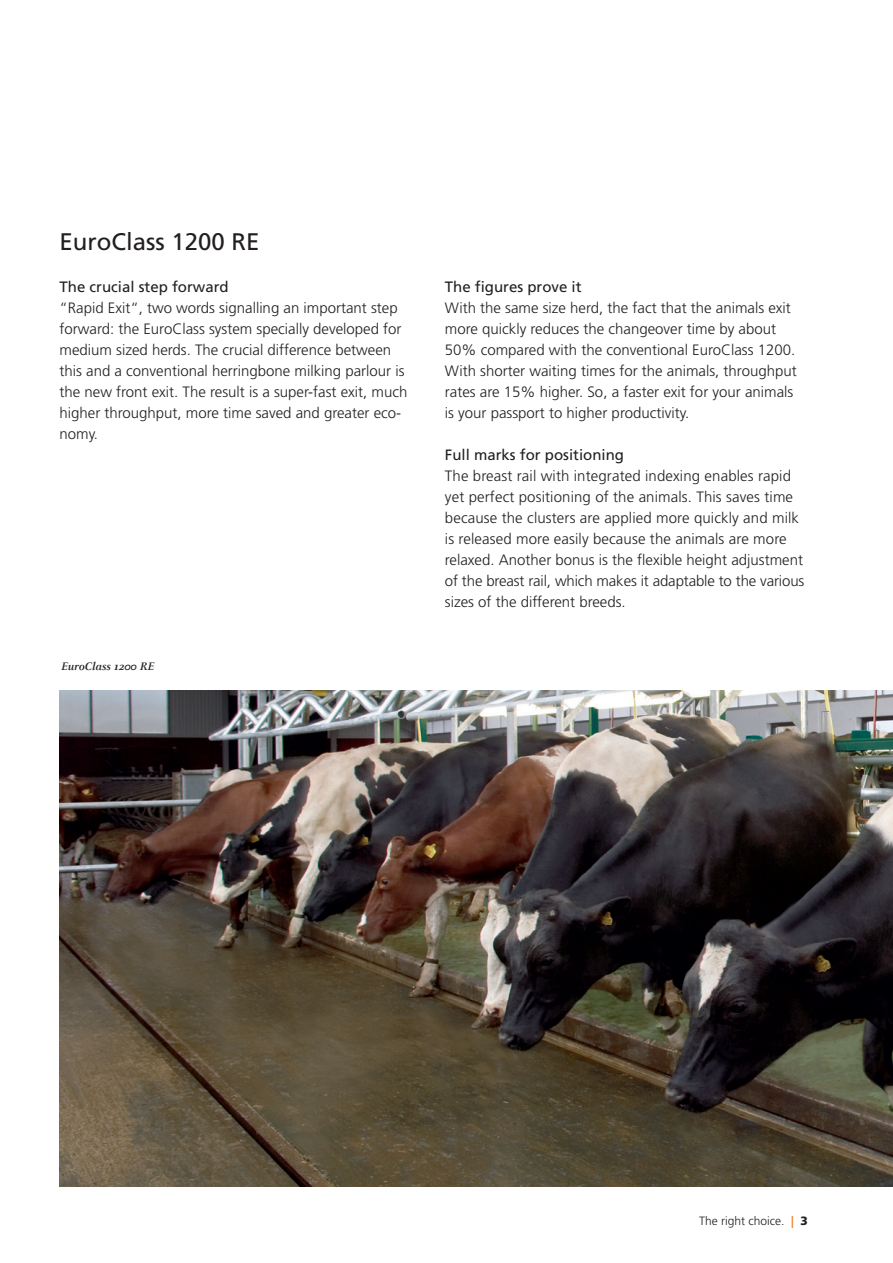
<style>
.page{position:relative;width:893px;height:1263px;background:#fff}
.page>*{position:absolute;margin:0;border:0;box-sizing:border-box;transform-origin:0 0}
.t1{font:24px "Frutiger LT Com";color:#231f20}
.t2{font:300 15px/21px "Frutiger LT Com";color:#231f20}
.t3{font:15px "Frutiger LT Com";color:#231f20}
.t4{font:300 12px "Frutiger LT Com";color:#231f20}
.t5{font:italic 700 12px "Celeste OT";color:#231f20}
.s1{font-weight:700;color:#f48026}
.s2{font-weight:900}
</style>
<div class="page">
<img style="left:60px;top:690px;width:833px;height:496px">
<h1 class="t1" style="left:60px;top:232px;width:202px">EuroClass 1200 RE</h1>
<p class="t3" style="left:60px;top:281px;width:171px">The crucial step forward</p>
<p class="t2" style="left:60px;top:298px;width:349px">“Rapid Exit“, two words signalling an important step forward: the EuroClass system specially developed for medium sized herds. The crucial difference between this and a conventional herringbone milking parlour is the new front exit. The result is a super-fast exit, much higher throughput, more time saved and greater eco&shy;nomy.</p>
<p class="t5" style="left:61px;top:661px;width:95px">EuroClass 1200 RE</p>
<p class="t3" style="left:445px;top:281px;width:138px">The figures prove it</p>
<p class="t2" style="left:445px;top:298px;width:353px">With the same size herd, the fact that the animals exit more quickly reduces the changeover time by about 50% compared with the conventional EuroClass 1200.<br>With shorter waiting times for the animals, throughput rates are 15% higher. So, a faster exit for your animals is your passport to higher productivity.</p>
<p class="t3" style="left:445px;top:449px;width:181px">Full marks for positioning</p>
<p class="t2" style="left:445px;top:466px;width:361px">The breast rail with integrated indexing enables rapid yet perfect positioning of the animals. This saves time because the clusters are applied more quickly and milk is released more easily because the animals are more relaxed. Another bonus is the flexible height adjustment of the breast rail, which makes it adaptable to the various sizes of the different breeds.</p>
<p class="t4" style="left:699px;top:1216px;width:110px">The right choice. <span class="s1">|</span> <span class="s2">3</span></p>
</div>
